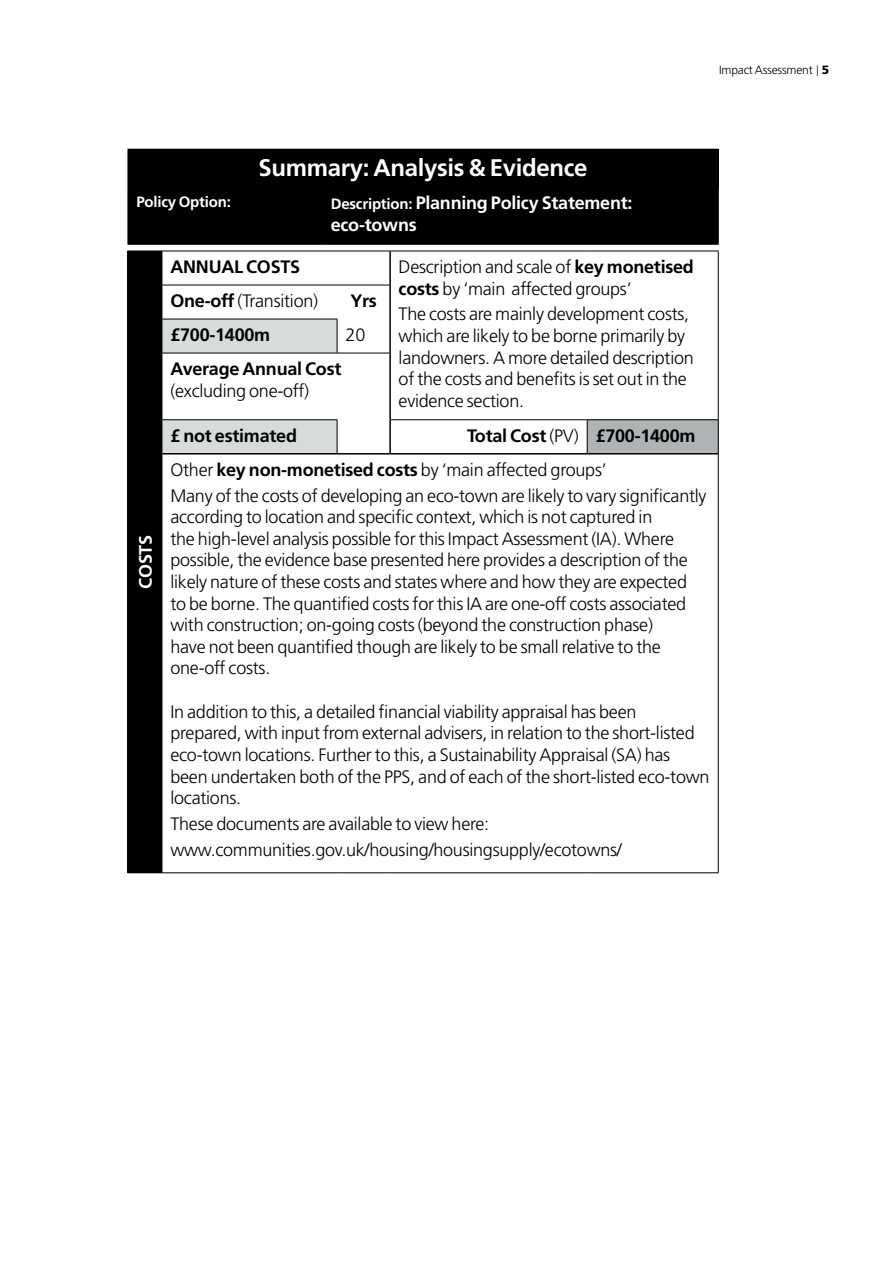
<style>
.page{position:relative;width:893px;height:1263px;background:#fff}
.page>*{position:absolute;margin:0;border:0;box-sizing:border-box;transform-origin:0 0}
.t1{font:700 24px "Frutiger LT Std";letter-spacing:-.015em;color:#fff}
.t2{font:300 18px/21.6px "Frutiger LT Std";letter-spacing:-.015em;color:#000}
.t3{font:700 18px/34px "Frutiger LT Std";letter-spacing:-.015em;color:#000}
.t4{font:700 18px/21.6px "Frutiger LT Std";letter-spacing:-.015em;color:#fff}
.t5{font:700 15px "Frutiger LT Std";letter-spacing:-.015em;color:#fff}
.t6{font:300 12px "Frutiger LT Std";letter-spacing:-.015em;color:#000}
.s1{font-weight:900}
.s2{font-size:15px}
.s3{font-weight:700}
.s4{font-weight:300}
</style>
<div class="page">
<div style="left:128px;top:149px;width:590px;height:38px;background:#000"></div>
<div style="left:129px;top:187px;width:589px;height:57px;background:#000"></div>
<hr style="left:322px;top:149px;width:397px;height:1px;background:#000">
<hr style="left:718px;top:150px;width:1px;height:37px;background:#000">
<hr style="left:128px;top:187px;width:1px;height:57px;background:#000">
<hr style="left:718px;top:187px;width:1px;height:57px;background:#000">
<hr style="left:128px;top:244px;width:194px;height:1px;background:#000">
<hr style="left:322px;top:244px;width:397px;height:1px;background:#000">
<div style="left:128px;top:251px;width:34px;height:622px;background:#000"></div>
<svg style="left:163px;top:320px;width:174px;height:133px"></svg>
<div style="left:587px;top:420px;width:131px;height:34px;background:#b1b2b3"></div>
<hr style="left:718px;top:420px;width:1px;height:34px;background:#000">
<hr style="left:162px;top:251px;width:175px;height:1px;background:#000">
<hr style="left:162px;top:251px;width:1px;height:34px;background:#000">
<hr style="left:337px;top:251px;width:53px;height:1px;background:#000">
<hr style="left:390px;top:251px;width:197px;height:1px;background:#000">
<hr style="left:587px;top:251px;width:132px;height:1px;background:#000">
<hr style="left:718px;top:251px;width:1px;height:34px;background:#000">
<hr style="left:718px;top:285px;width:1px;height:34px;background:#000">
<hr style="left:718px;top:319px;width:1px;height:34px;background:#000">
<hr style="left:718px;top:353px;width:1px;height:66px;background:#000">
<hr style="left:587px;top:419px;width:132px;height:1px;background:#000">
<hr style="left:162px;top:285px;width:175px;height:1px;background:#000">
<hr style="left:162px;top:285px;width:1px;height:34px;background:#000">
<hr style="left:337px;top:285px;width:52px;height:1px;background:#000">
<hr style="left:162px;top:319px;width:175px;height:1px;background:#000">
<hr style="left:162px;top:319px;width:1px;height:34px;background:#000">
<hr style="left:337px;top:319px;width:1px;height:34px;background:#000">
<hr style="left:162px;top:353px;width:175px;height:1px;background:#000">
<hr style="left:162px;top:353px;width:1px;height:66px;background:#000">
<hr style="left:337px;top:353px;width:52px;height:1px;background:#000">
<hr style="left:162px;top:419px;width:175px;height:1px;background:#000">
<hr style="left:162px;top:420px;width:1px;height:34px;background:#000">
<hr style="left:337px;top:420px;width:1px;height:33px;background:#000">
<hr style="left:391px;top:419px;width:196px;height:1px;background:#000">
<hr style="left:587px;top:420px;width:1px;height:33px;background:#000">
<hr style="left:162px;top:454px;width:1px;height:418px;background:#000">
<hr style="left:718px;top:454px;width:1px;height:418px;background:#000">
<hr style="left:162px;top:872px;width:175px;height:1px;background:#000">
<hr style="left:337px;top:872px;width:53px;height:1px;background:#000">
<hr style="left:390px;top:872px;width:197px;height:1px;background:#000">
<hr style="left:587px;top:872px;width:132px;height:1px;background:#000">
<hr style="left:389px;top:251px;width:2px;height:34px;background:#000">
<hr style="left:389px;top:285px;width:2px;height:34px;background:#000">
<hr style="left:389px;top:319px;width:2px;height:34px;background:#000">
<hr style="left:389px;top:353px;width:2px;height:67px;background:#000">
<hr style="left:389px;top:420px;width:2px;height:33px;background:#000">
<hr style="left:162px;top:453px;width:175px;height:1px;background:#000">
<hr style="left:337px;top:453px;width:53px;height:1px;background:#000">
<hr style="left:390px;top:453px;width:197px;height:1px;background:#000">
<hr style="left:587px;top:453px;width:131px;height:1px;background:#000">
<p class="t6" style="left:719px;top:63px;width:112px">Impact Assessment <span class="s1">5</span></p>
<h1 class="t1" style="left:259px;top:153px;width:331px">Summary: Analysis &amp; Evidence</h1>
<p class="t5" style="left:136px;top:193px;width:96px">Policy Option:</p>
<p class="t4" style="left:331px;top:193px;width:303px"><span class="s2">Description:</span> Planning Policy Statement: eco‑towns</p>
<p class="t4" style="left:135px;top:589px;width:56px;rotate:-90deg">COSTS</p>
<p class="t3" style="left:170px;top:250px;width:131px">ANNUAL COSTS</p>
<p class="t2" style="left:399px;top:256px;width:297px">Description and scale of <span class="s3">key monetised costs</span> by ‘main affected groups’</p>
<p class="t2" style="left:399px;top:304px;width:297px">The costs are mainly development costs, which are likely to be borne primarily by landowners. A more detailed description of the costs and benefits is set out in the evidence section.</p>
<p class="t2" style="left:170px;top:290px;width:149px"><span class="s3">One-off</span> (Transition)</p>
<p class="t3" style="left:350px;top:284px;width:28px">Yrs</p>
<p class="t3" style="left:170px;top:318px;width:101px">£700-1400m</p>
<p class="t2" style="left:346px;top:324px;width:21px">20</p>
<p class="t3" style="left:170px;top:352px;width:172px">Average Annual Cost</p>
<p class="t2" style="left:170px;top:380px;width:140px">(excluding one-off)</p>
<p class="t3" style="left:170px;top:419px;width:128px">£ not estimated</p>
<p class="t3" style="left:170px;top:419px;width:527px;text-indent:297px">Total Cost <span class="s4">(PV)</span> £700-1400m<br><span class="s4">Other</span> key non-monetised costs <span class="s4">by ‘main affected groups’</span></p>
<p class="t2" style="left:170px;top:485px;width:538px">Many of the costs of developing an eco-town are likely to vary significantly according to location and specific context, which is not captured in<br>the high-level analysis possible for this Impact Assessment (IA). Where possible, the evidence base presented here provides a description of the likely nature of these costs and states where and how they are expected to be borne. The quantified costs for this IA are one-off costs associated with construction; on-going costs (beyond the construction phase)<br>have not been quantified though are likely to be small relative to the one-off costs.</p>
<p class="t2" style="left:170px;top:701px;width:541px">In addition to this, a detailed financial viability appraisal has been prepared, with input from external advisers, in relation to the short-listed eco-town locations. Further to this, a Sustainability Appraisal (SA) has been undertaken both of the PPS, and of each of the short-listed eco-town locations.</p>
<p class="t2" style="left:170px;top:811px;width:453px;line-height:25.8px">These documents are available to view here: www.communities.gov.uk/housing/housingsupply/ecotowns/</p>
</div>
